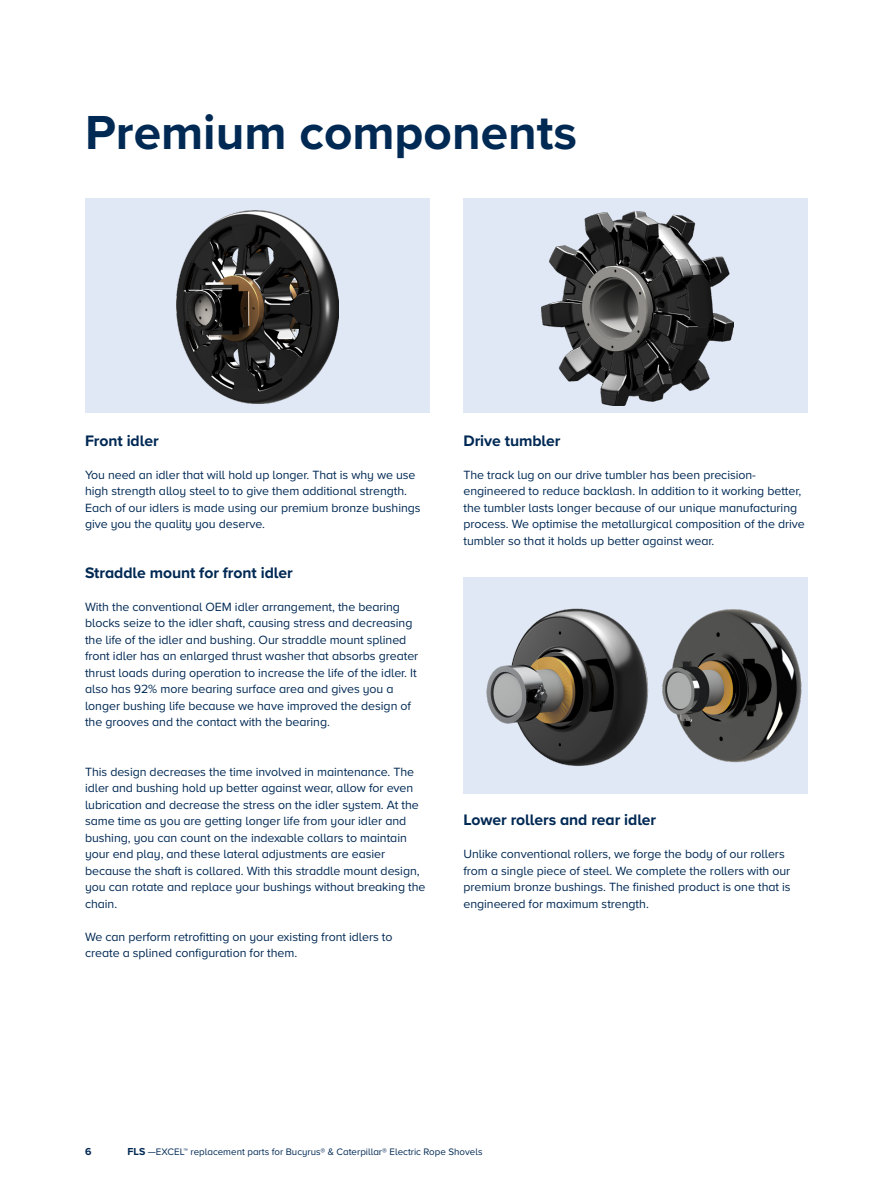
<style>
.page{position:relative;width:893px;height:1191px;background:#fff}
.page>*{position:absolute;margin:0;border:0;box-sizing:border-box;transform-origin:0 0}
.Heading_level_1{font:700 49.5px "Proxima Nova";color:#002954}
.Body_copy{font:700 15.75px "Proxima Nova";letter-spacing:-.005em;color:#002954}
.Body_copy-2{font:12.3px/16.5px "Proxima Nova";letter-spacing:-.005em;color:#002954}
.t1{font:700 10.5px "Proxima Nova";color:#002954}
.t2{font:9.75px "Proxima Nova";color:#002954}
.s1{font-weight:700;font-size:10.5px}
</style>
<div class="page">
<div style="left:85px;top:198px;width:344px;height:215px;background:#e1e8f5"></div>
<img style="left:177px;top:211px;width:162px;height:193px">
<div style="left:463px;top:198px;width:345px;height:215px;background:#e1e8f5"></div>
<img style="left:542px;top:212px;width:191px;height:194px">
<div style="left:463px;top:578px;width:345px;height:216px;background:#e1e8f5"></div>
<img style="left:662px;top:609px;width:140px;height:154px">
<img style="left:486px;top:608px;width:162px;height:158px">
<p class="Heading_level_1" style="left:85px;top:95px;width:493px">Premium components</p>
<p class="Body_copy" style="left:85px;top:429px;width:75px">Front idler</p>
<p class="Body_copy-2" style="left:85px;top:466px;width:337px">You need an idler that will hold up longer. That is why we use high strength alloy steel to to give them additional strength.<br>Each of our idlers is made using our premium bronze bushings give you the quality you deserve.</p>
<p class="Body_copy" style="left:85px;top:561px;width:209px">Straddle mount for front idler</p>
<p class="Body_copy-2" style="left:85px;top:598px;width:335px">With the conventional OEM idler arrangement, the bearing blocks seize to the idler shaft, causing stress and decreasing the life of the idler and bushing. Our straddle mount splined front idler has an enlarged thrust washer that absorbs greater thrust loads during operation to increase the life of the idler. It also has 92% more bearing surface area and gives you a longer bushing life because we have improved the design of the grooves and the contact with the bearing.</p>
<p class="Body_copy-2" style="left:85px;top:763px;width:342px">This design decreases the time involved in maintenance. The idler and bushing hold up better against wear, allow for even lubrication and decrease the stress on the idler system. At the same time as you are getting longer life from your idler and bushing, you can count on the indexable collars to maintain your end play, and these lateral adjustments are easier because the shaft is collared. With this straddle mount design, you can rotate and replace your bushings without breaking the chain.</p>
<p class="Body_copy-2" style="left:85px;top:928px;width:309px">We can perform retrofitting on your existing front idlers to create a splined configuration for them.</p>
<p class="Body_copy" style="left:463px;top:429px;width:99px">Drive tumbler</p>
<p class="Body_copy-2" style="left:463px;top:466px;width:343px">The track lug on our drive tumbler has been precision&shy;engineered to reduce backlash. In addition to it working better, the tumbler lasts longer because of our unique manufacturing process. We optimise the metallurgical composition of the drive tumbler so that it holds up better against wear.</p>
<p class="Body_copy" style="left:463px;top:808px;width:194px">Lower rollers and rear idler</p>
<p class="Body_copy-2" style="left:463px;top:845px;width:329px">Unlike conventional rollers, we forge the body of our rollers from a single piece of steel. We complete the rollers with our premium bronze bushings. The finished product is one that is engineered for maximum strength.</p>
<p class="t1" style="left:85px;top:1144px;width:8px">6</p>
<p class="t2" style="left:128px;top:1144px;width:356px"><span class="s1">FLS</span> —EXCEL™ replacement parts for Bucyrus® &amp; Caterpillar® Electric Rope Shovels</p>
</div>
